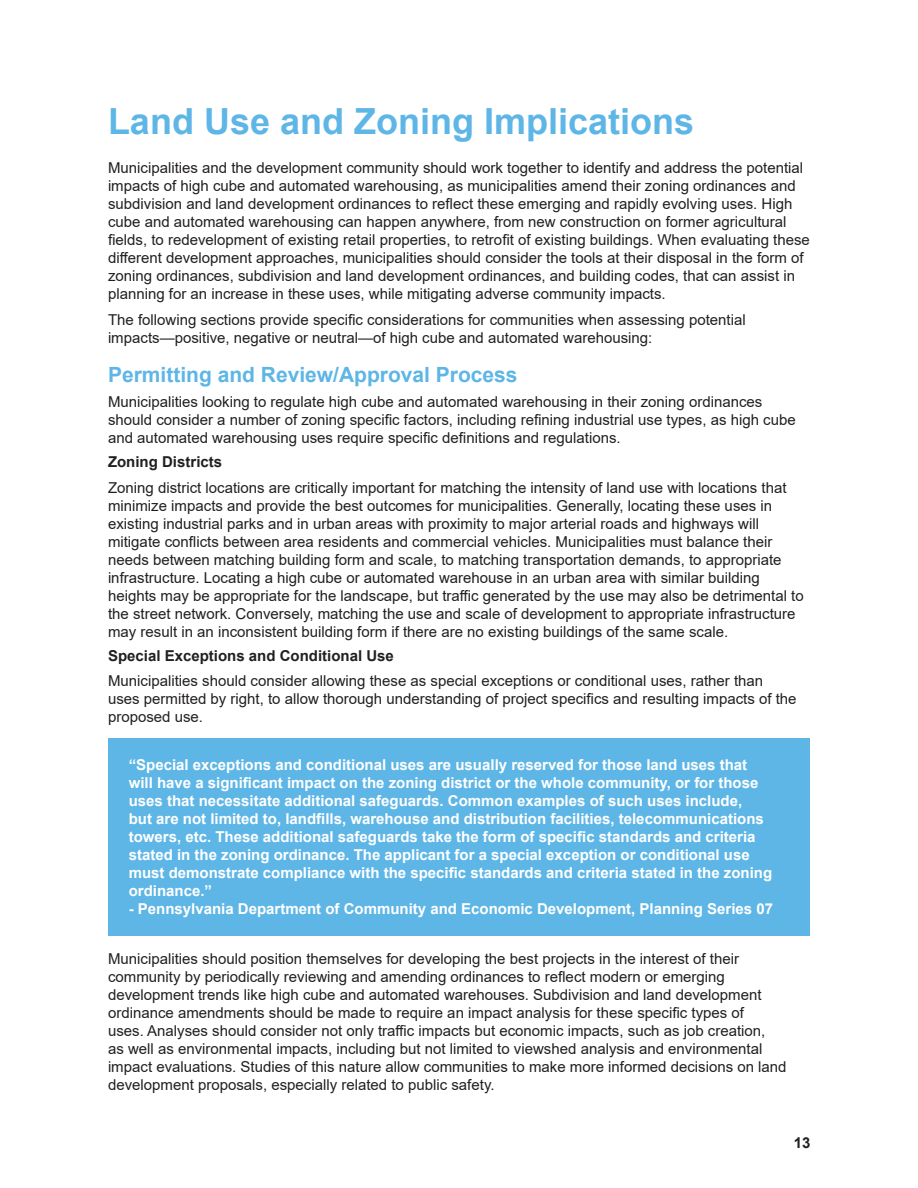
<style>
.page{position:relative;width:918px;height:1188px;background:#fff}
.page>*{position:absolute;margin:0;border:0;box-sizing:border-box;transform-origin:0 0}
.t1{font:700 36px "Arial";color:#5eb6e6}
.t2{font:700 21px "Arial";color:#5eb6e6}
.Body_Text{font:15px/18px "Arial";color:#231f20}
.Body_Text-2{font:700 15px/18px "Arial";color:#fff}
.Body_Text-3{font:700 15px "Arial";color:#231f20}
</style>
<div class="page">
<div style="left:108px;top:738px;width:702px;height:198px;background:#5eb6e6"></div>
<p class="t1" style="left:108px;top:96px;width:588px">Land Use and Zoning Implications</p>
<p class="Body_Text" style="left:108px;top:159px;width:704px">Municipalities and the development community should work together to identify and address the potential impacts of high cube and automated warehousing, as municipalities amend their zoning ordinances and subdivision and land development ordinances to reflect these emerging and rapidly evolving uses. High cube and automated warehousing can happen anywhere, from new construction on former agricultural fields, to redevelopment of existing retail properties, to retrofit of existing buildings. When evaluating these different development approaches, municipalities should consider the tools at their disposal in the form of zoning ordinances, subdivision and land development ordinances, and building codes, that can assist in planning for an increase in these uses, while mitigating adverse community impacts.</p>
<p class="Body_Text" style="left:108px;top:310px;width:639px">The following sections provide specific considerations for communities when assessing potential impacts—positive, negative or neutral—of high cube and automated warehousing:</p>
<p class="t2" style="left:108px;top:360px;width:411px">Permitting and Review/Approval Process</p>
<p class="Body_Text" style="left:108px;top:393px;width:689px">Municipalities looking to regulate high cube and automated warehousing in their zoning ordinances should consider a number of zoning specific factors, including refining industrial use types, as high cube and automated warehousing uses require specific definitions and regulations.</p>
<p class="Body_Text-3" style="left:108px;top:452px;width:116px">Zoning Districts</p>
<p class="Body_Text" style="left:108px;top:478px;width:697px">Zoning district locations are critically important for matching the intensity of land use with locations that minimize impacts and provide the best outcomes for municipalities. Generally, locating these uses in existing industrial parks and in urban areas with proximity to major arterial roads and highways will mitigate conflicts between area residents and commercial vehicles. Municipalities must balance their needs between matching building form and scale, to matching transportation demands, to appropriate infrastructure. Locating a high cube or automated warehouse in an urban area with similar building heights may be appropriate for the landscape, but traffic generated by the use may also be detrimental to the street network. Conversely, matching the use and scale of development to appropriate infrastructure may result in an inconsistent building form if there are no existing buildings of the same scale.</p>
<p class="Body_Text-3" style="left:108px;top:645px;width:287px">Special Exceptions and Conditional Use</p>
<p class="Body_Text" style="left:108px;top:672px;width:690px">Municipalities should consider allowing these as special exceptions or conditional uses, rather than uses permitted by right, to allow thorough understanding of project specifics and resulting impacts of the proposed use.</p>
<p class="Body_Text-2" style="left:129px;top:756px;width:645px">“Special exceptions and conditional uses are usually reserved for those land uses that will have a significant impact on the zoning district or the whole community, or for those uses that necessitate additional safeguards. Common examples of such uses include,<br>but are not limited to, landfills, warehouse and distribution facilities, telecommunications towers, etc. These additional safeguards take the form of specific standards and criteria stated in the zoning ordinance. The applicant for a special exception or conditional use must demonstrate compliance with the specific standards and criteria stated in the zoning ordinance.”</p>
<p class="Body_Text-2" style="left:129px;top:900px;width:646px">- Pennsylvania Department of Community and Economic Development, Planning Series 07</p>
<p class="Body_Text" style="left:108px;top:949px;width:680px">Municipalities should position themselves for developing the best projects in the interest of their community by periodically reviewing and amending ordinances to reflect modern or emerging development trends like high cube and automated warehouses. Subdivision and land development ordinance amendments should be made to require an impact analysis for these specific types of<br>uses. Analyses should consider not only traffic impacts but economic impacts, such as job creation,<br>as well as environmental impacts, including but not limited to viewshed analysis and environmental impact evaluations. Studies of this nature allow communities to make more informed decisions on land development proposals, especially related to public safety.</p>
<p class="Body_Text-3" style="left:794px;top:1132px;width:18px">13</p>
</div>
